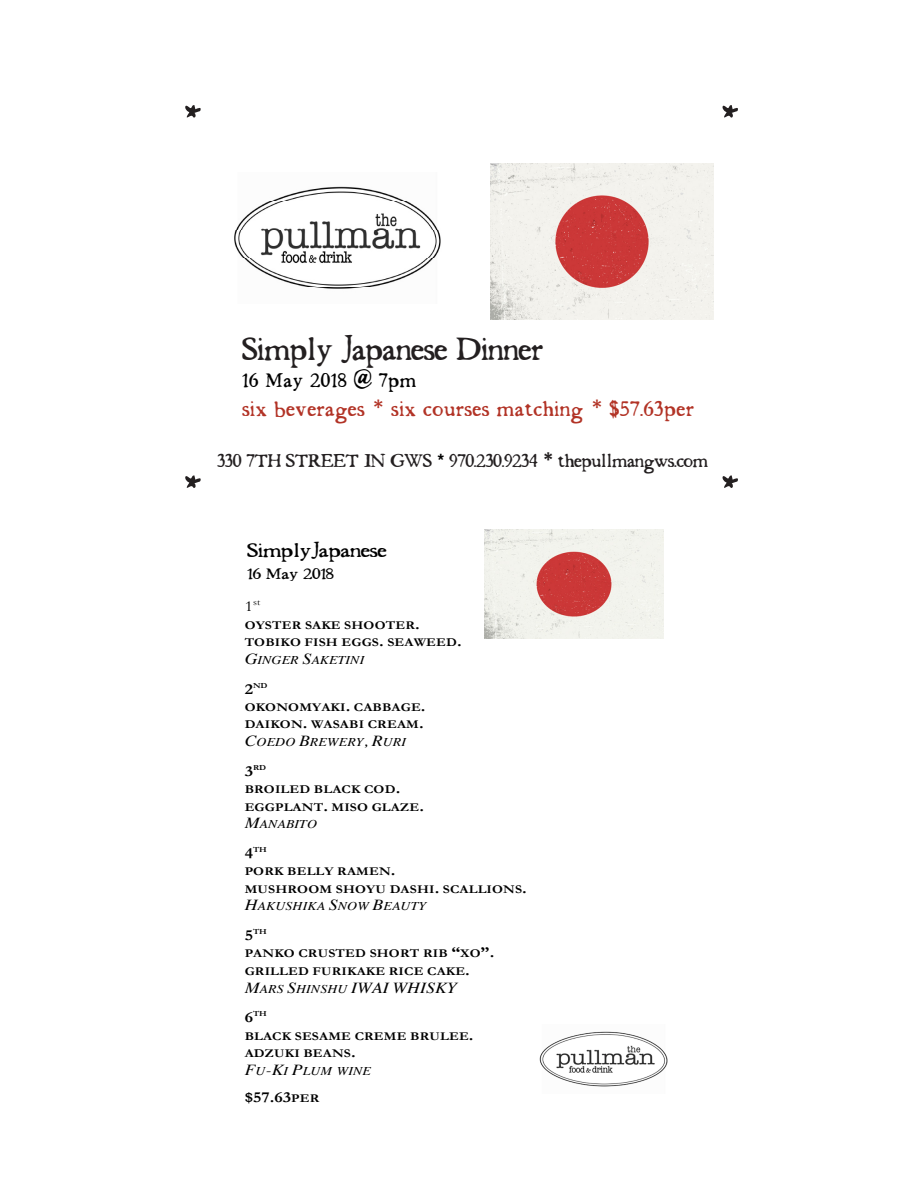
<style>
.page{position:relative;width:918px;height:1188px;background:#fff}
.page>*{position:absolute;margin:0;border:0;box-sizing:border-box;transform-origin:0 0}
.t1{font:54px "Schrift";color:#231f20}
.t2{font:36px "Schrift";color:#231f20}
.t3{font:24px "Schrift";letter-spacing:.04em;color:#b23326}
.t4{font:22.5px "Schrift";letter-spacing:.04em;color:#000}
.t5{font:21.9px "Schrift";color:#000;scale:1.16 1}
.t6{font:21px "Schrift";color:#231f20}
.t7{font:17.4px "Schrift";color:#000;scale:1.16 1}
.t8{font:italic 15.3px "Times";letter-spacing:.005em;color:#000;scale:1.16 1}
.t9{font:700 15.3px "Garamond";color:#000;scale:1.16 1}
.t10{font:700 11.85px/17.5px "Garamond";letter-spacing:.015em;color:#000;scale:1.16 1}
.t11{font:9.3px "Garamond";color:#000;scale:1.16 1}
.t12{font:700 7.65px "Garamond";letter-spacing:.005em;color:#000;scale:1.16 1}
.s1{font-family:"Calibri"}
.s2{font-family:"Helvetica";font-weight:700;font-size:18px;color:#000}
.s3{font-family:"Calibri";font-weight:700}
.s4{font-size:15.3px}
.s5{font-family:"Times";font-weight:400;font-style:italic;font-size:15.3px}
.s6{font-family:"Times";font-weight:400;font-style:italic}
.s7{font-size:11.85px}
</style>
<div class="page">
<img style="left:234px;top:186px;width:207px;height:103px">
<img style="left:490px;top:163px;width:223px;height:157px">
<img style="left:539px;top:1031px;width:129px;height:56px">
<img style="left:485px;top:529px;width:178px;height:109px">
<img style="left:484px;top:537px;width:53px;height:44px">
<p class="t1" style="left:181px;top:81px;width:29px">*</p>
<p class="t1" style="left:719px;top:81px;width:29px">*</p>
<p class="t2" style="left:242px;top:318px;width:302px">Simply Japanese Dinner</p>
<p class="t4" style="left:242px;top:361px;width:175px">16 May 2018 @ 7pm</p>
<p class="t3" style="left:242px;top:388px;width:453px">six beverages <span class="s1">*</span> six courses matching <span class="s1">*</span> $57.63per</p>
<p class="t6" style="left:217px;top:442px;width:492px">330 7TH STREET IN GWS <span class="s2">*</span> 970.230.9234 <span class="s3">*</span> thepullmangws.com</p>
<p class="t1" style="left:181px;top:451px;width:29px">*</p>
<p class="t1" style="left:719px;top:451px;width:29px">*</p>
<p class="t5" style="left:248px;top:531px;width:121px">3CGJFS*;J;H?M?</p>
<p class="t7" style="left:248px;top:558px;width:76px">UZ -;S V^U\</p>
<p class="t11" style="left:245px;top:597px;width:15px"><span class="s4">1</span>st</p>
<p class="t10" style="left:245px;top:616px;width:189px">OYSTER SAKE SHOOTER<span class="s4">.<br></span>TOBIKO FISH EGGS<span class="s4">.</span> SEAWEED<span class="s4">.<br></span><span class="s5">G</span><span class="s6">INGER</span> <span class="s5">S</span><span class="s6">AKETINI</span></p>
<p class="t12" style="left:245px;top:681px;width:21px"><span class="s4">2</span>ND</p>
<p class="t10" style="left:245px;top:698px;width:157px">OKONOMYAKI<span class="s4">.</span> CABBAGE<span class="s4">.<br></span>DAIKON<span class="s4">.</span> WASABI CREAM<span class="s4">.<br></span><span class="s5">C</span><span class="s6">OEDO</span> <span class="s5">B</span><span class="s6">REWERY</span><span class="s5">, R</span><span class="s6">URI</span></p>
<p class="t12" style="left:245px;top:763px;width:20px"><span class="s4">3</span>RD</p>
<p class="t10" style="left:245px;top:780px;width:156px">BROILED BLACK COD<span class="s4">.<br></span>EGGPLANT<span class="s4">.</span> MISO GLAZE<span class="s4">.<br></span><span class="s5">M</span><span class="s6">ANABITO</span></p>
<p class="t12" style="left:245px;top:845px;width:21px"><span class="s4">4</span>TH</p>
<p class="t10" style="left:245px;top:863px;width:245px">PORK BELLY RAMEN<span class="s4">.<br></span>MUSHROOM SHOYU DASHI<span class="s4">.</span> SCALLIONS<span class="s4">.<br></span><span class="s5">H</span><span class="s6">AKUSHIKA</span> <span class="s5">S</span><span class="s6">NOW</span> <span class="s5">B</span><span class="s6">EAUTY</span></p>
<p class="t12" style="left:245px;top:927px;width:21px"><span class="s4">5</span>TH</p>
<p class="t10" style="left:245px;top:945px;width:217px">PANKO CRUSTED SHORT RIB <span class="s4">“</span>XO<span class="s4">”.<br></span>GRILLED FURIKAKE RICE CAKE<span class="s4">.</span></p>
<p class="t8" style="left:245px;top:974px;width:184px">M<span class="s7">ARS</span> S<span class="s7">HINSHU</span> IWAI WHISKY</p>
<p class="t12" style="left:245px;top:1009px;width:21px"><span class="s4">6</span>TH</p>
<p class="t10" style="left:245px;top:1027px;width:199px">BLACK SESAME CREME BRULEE<span class="s4">.<br></span>ADZUKI BEANS<span class="s4">.<br></span><span class="s5">F</span><span class="s6">U</span><span class="s5">-K</span><span class="s6">I</span> <span class="s5">P</span><span class="s6">LUM WINE</span></p>
<p class="t9" style="left:245px;top:1088px;width:66px">$57.63<span class="s7">PER</span></p>
</div>
